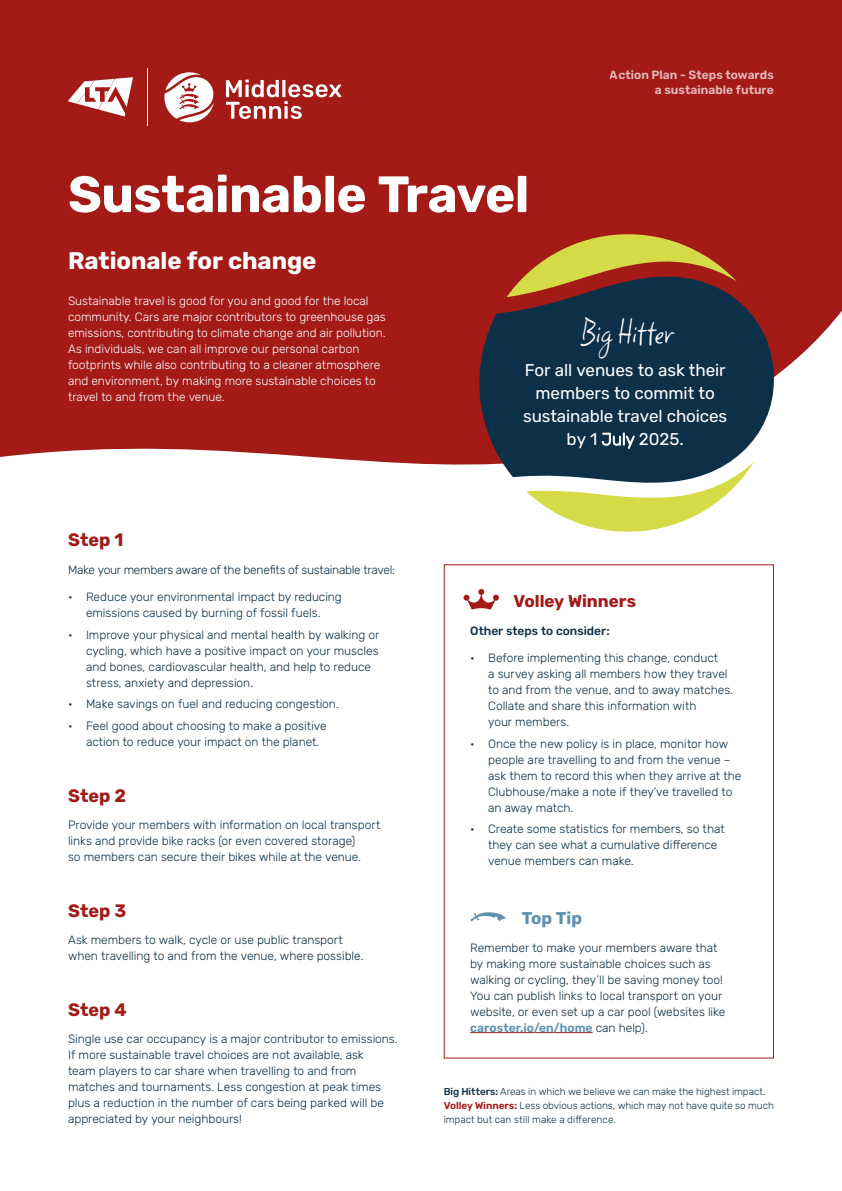
<style>
.page{position:relative;width:842px;height:1191px;background:#fff}
.page>*{position:absolute;margin:0;border:0;box-sizing:border-box;transform-origin:0 0}
.t1{font:700 51px "Rubik";letter-spacing:-.01em;color:#fff}
.t2{font:39.8px "Square Peg";letter-spacing:-.01em;color:#fff}
.t3{font:700 24px "Rubik";letter-spacing:-.005em;color:#fff}
.SH{font:700 18px "Rubik";color:#a31a17}
.Body{font:17px/23px "Rubik";letter-spacing:-.005em;color:#fff;text-align:center}
.SH-2{font:700 17px "Rubik";color:#a31a17}
.SH-3{font:700 17px "Rubik";color:#5f90af}
.Blue_copy{font:300 12px/16px "Rubik";letter-spacing:-.005em;color:#0c3048}
.Body-2{font:300 12px/16px "Rubik";letter-spacing:-.005em;color:#fff}
.Blue_copy-2{font:300 12px "Rubik";letter-spacing:-.025em;color:#0c3048}
.t4{font:600 12px/14.4px "Rubik";color:#fff;text-align:right}
.Blue_copy-3{font:500 12px "Rubik";color:#0c3048}
.Blue_copy-4{font:300 10px/14px "Rubik";letter-spacing:-.005em;color:#0c3048}
.s1{font-size:41px}
.s2{font-weight:300}
.s3{font-weight:600;color:#5f90af}
.s4{font-weight:500}
.s5{font-weight:600;color:#a31a17}
</style>
<div class="page">
<div style="left:0;top:0;width:842px;height:465px;background:#a31a17"></div>
<svg style="left:507px;top:230px;width:229px;height:41px;background:#b9712c"></svg>
<svg style="left:526px;top:484px;width:211px;height:48px"></svg>
<svg style="left:477px;top:271px;width:302px;height:213px;background:#343e4d"></svg>
<hr style="left:470px;top:1032px;width:123px;height:1px;background:#a31a17">
<div style="left:444px;top:564px;width:330px;height:494px;border:1px solid #a31a17"></div>
<svg style="left:463px;top:589px;width:36px;height:20px"></svg>
<svg style="left:470px;top:912px;width:36px;height:9px"></svg>
<svg style="left:68px;top:77px;width:65px;height:39px"></svg>
<hr style="left:147px;top:68px;width:1px;height:58px;background:#fff">
<svg style="left:226px;top:80px;width:116px;height:39px"></svg>
<svg style="left:164px;top:72px;width:52px;height:50px"></svg>
<p class="t4" style="left:610px;top:68px;width:165px">Action Plan - Steps towards a sustainable future</p>
<h1 class="t1" style="left:68px;top:165px;width:463px">Sustainable Travel</h1>
<h1 class="t3" style="left:68px;top:247px;width:250px">Rationale for change</h1>
<p class="Body-2" style="left:68px;top:293px;width:319px">Sustainable travel is good for you and good for the local community. Cars are major contributors to greenhouse gas emissions, contributing to climate change and air pollution.<br>As individuals, we can all improve our personal carbon footprints while also contributing to a cleaner atmosphere and environment, by making more sustainable choices to travel to and from the venue.</p>
<h1 class="t2" style="left:582px;top:302px;width:94px">Big Hit<span class="s1">ter</span></h1>
<p class="Body" style="left:523px;top:359px;width:206px">For all venues to ask their members to commit to sustainable travel choices by 1 <span class="s2">July</span> 2025.</p>
<p class="SH" style="left:68px;top:529px;width:57px">Step 1</p>
<p class="Blue_copy-2" style="left:68px;top:562px;width:328px">Make your members aware of the benefits of sustainable travel:</p>
<p class="Blue_copy" style="left:68px;top:589px;width:275px;text-align:center">• Reduce your environmental impact by reducing emissions caused by burning of fossil fuels.</p>
<p class="Blue_copy" style="left:86px;top:626px;width:295px;text-indent:-18px">• Improve your physical and mental health by walking or cycling, which have a positive impact on your muscles and bones, cardiovascular health, and help to reduce stress, anxiety and depression.</p>
<p class="Blue_copy" style="left:68px;top:696px;width:272px">• Make savings on fuel and reducing congestion.</p>
<p class="Blue_copy" style="left:86px;top:718px;width:242px;text-indent:-18px">• Feel good about choosing to make a positive action to reduce your impact on the planet.</p>
<p class="SH" style="left:68px;top:785px;width:60px">Step 2</p>
<p class="Blue_copy" style="left:68px;top:817px;width:314px">Provide your members with information on local transport links and provide bike racks (or even covered storage)<br>so members can secure their bikes while at the venue.</p>
<p class="SH" style="left:68px;top:899px;width:60px">Step 3</p>
<p class="Blue_copy" style="left:68px;top:932px;width:297px">Ask members to walk, cycle or use public transport when travelling to and from the venue, where possible.</p>
<p class="SH" style="left:68px;top:998px;width:60px">Step 4</p>
<p class="Blue_copy" style="left:68px;top:1031px;width:331px">Single use car occupancy is a major contributor to emissions.<br>If more sustainable travel choices are not available, ask<br>team players to car share when travelling to and from matches and tournaments. Less congestion at peak times plus a reduction in the number of cars being parked will be appreciated by your neighbours!</p>
<p class="SH-2" style="left:513px;top:591px;width:124px">Volley Winners</p>
<p class="Blue_copy-3" style="left:470px;top:623px;width:141px">Other steps to consider:</p>
<p class="Blue_copy" style="left:488px;top:650px;width:246px;text-indent:-18px">• Before implementing this change, conduct<br>a survey asking all members how they travel to and from the venue, and to away matches.<br>Collate and share this information with<br>your members.</p>
<p class="Blue_copy" style="left:488px;top:736px;width:255px;text-indent:-18px">• Once the new policy is in place, monitor how people are travelling to and from the venue – ask them to record this when they arrive at the Clubhouse/make a note if they’ve travelled to an away match.</p>
<p class="Blue_copy" style="left:488px;top:821px;width:238px;text-indent:-18px">• Create some statistics for members, so that they can see what a cumulative difference venue members can make.</p>
<p class="SH-3" style="left:522px;top:908px;width:62px">Top Tip</p>
<p class="Blue_copy" style="left:470px;top:940px;width:257px">Remember to make your members aware that by making more sustainable choices such as walking or cycling, they’ll be saving money too!<br>You can publish links to local transport on your website, or even set up a car pool (websites like <span class="s3">caroster.io/en/home</span> can help).</p>
<p class="Blue_copy-4" style="left:444px;top:1084px;width:323px"><span class="s4">Big Hitters:</span> Areas in which we believe we can make the highest impact.</p>
<p class="Blue_copy-4" style="left:444px;top:1098px;width:332px"><span class="s5">Volley Winners:</span> Less obvious actions, which may not have quite so much impact but can still make a difference.</p>
</div>
